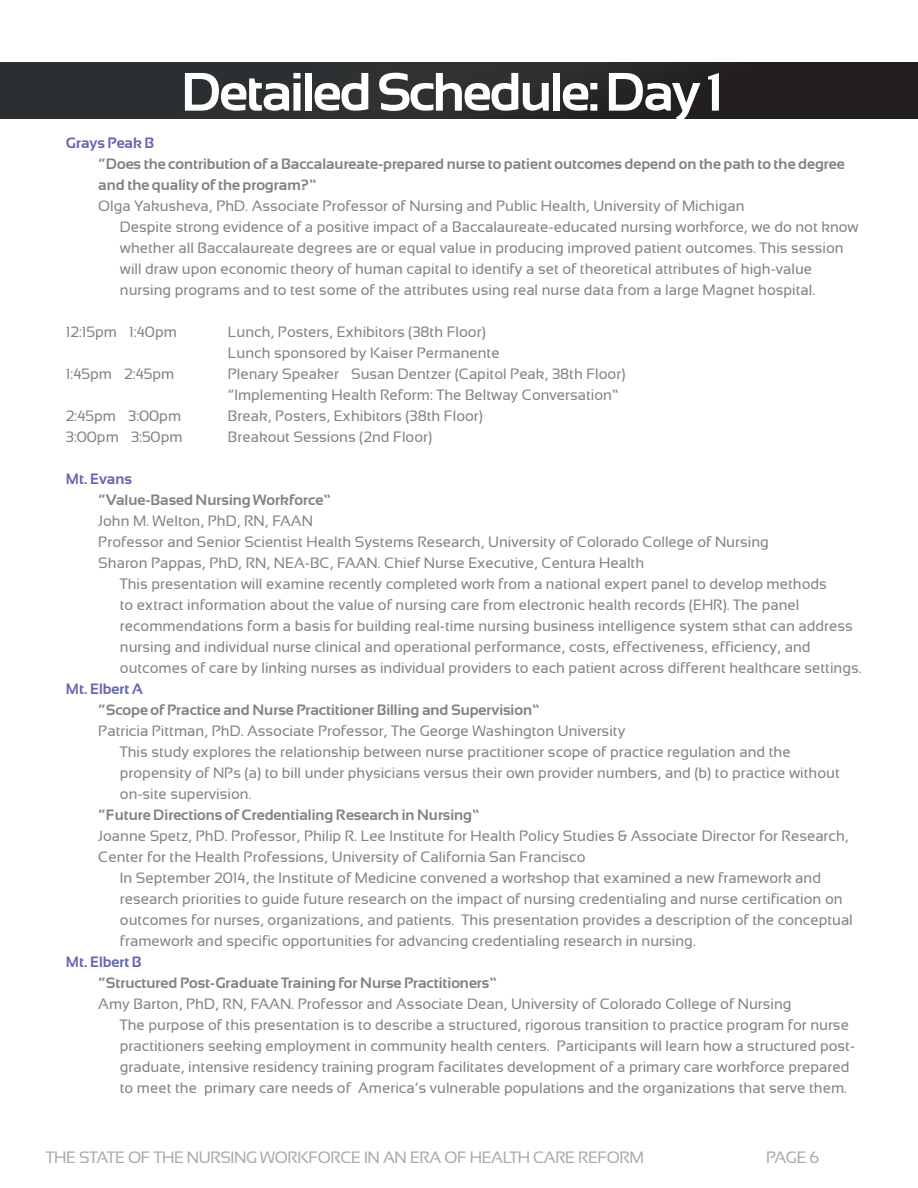
<style>
.page{position:relative;width:918px;height:1188px;background:#fff}
.page>*{position:absolute;margin:0;border:0;box-sizing:border-box;transform-origin:0 0}
.t1{font:700 54px "Sansation";letter-spacing:-.04em;color:#fff}
.t2{font:16.5px "Sansation";letter-spacing:-.025em;color:#a8a9ad}
.t3{font:15px/21px "Sansation";color:#808285}
.t4{font:700 15px/21px "Sansation";color:#808285}
.t5{font:700 15px "Sansation";color:#6565ae}
</style>
<div class="page">
<div style="left:0;top:62px;width:918px;height:57px;background:linear-gradient(to right,#303537,#241f20)"></div>
<h1 class="t1" style="left:181px;top:62px;width:541px">Detailed Schedule: Day 1</h1>
<p class="t5" style="left:66px;top:135px;width:90px">Grays Peak B</p>
<p class="t4" style="left:98px;top:154px;width:748px">“Does the contribution of a Baccalaureate-prepared nurse to patient outcomes depend on the path to the degree and the quality of the program?”</p>
<p class="t3" style="left:120px;top:196px;width:740px;text-indent:-22px">Olga Yakusheva, PhD. Associate Professor of Nursing and Public Health, University of Michigan<br>Despite strong evidence of a positive impact of a Baccalaureate-educated nursing workforce, we do not know whether all Baccalaureate degrees are or equal value in producing improved patient outcomes. This session will draw upon economic theory of human capital to identify a set of theoretical attributes of high-value nursing programs and to test some of the attributes using real nurse data from a large Magnet hospital.</p>
<p class="t3" style="left:66px;top:322px;width:113px">12:15pm – 1:40pm</p>
<p class="t3" style="left:237px;top:322px;width:265px;text-indent:-9px">Lunch, Posters, Exhibitors (38th Floor) unch sponsored by Kaiser Permanente</p>
<p class="t3" style="left:66px;top:364px;width:110px">1:45pm – 2:45pm</p>
<p class="t3" style="left:228px;top:364px;width:399px">Plenary Speaker – Susan Dentzer (Capitol Peak, 38th Floor) “Implementing Health Reform: The Beltway Conversation”</p>
<p class="t3" style="left:66px;top:406px;width:117px">2:45pm – 3:00pm</p>
<p class="t3" style="left:228px;top:406px;width:257px">Break, Posters, Exhibitors (38th Floor)</p>
<p class="t3" style="left:66px;top:427px;width:118px">3:00pm – 3:50pm</p>
<p class="t3" style="left:228px;top:427px;width:206px">Breakout Sessions (2nd Floor)</p>
<p class="t5" style="left:66px;top:471px;width:68px">Mt. Evans</p>
<p class="t4" style="left:98px;top:490px;width:234px">“Value-Based Nursing Workforce”</p>
<p class="t3" style="left:98px;top:511px;width:672px">John M. Welton, PhD, RN, FAAN<br>Professor and Senior Scientist Health Systems Research, University of Colorado College of Nursing<br>Sharon Pappas, PhD, RN, NEA</p>
<p class="t3" style="left:120px;top:553px;width:709px;text-indent:258px">. Chief Nurse Executive, Centura Health<br>This presentation will examine recently completed work from a national expert panel to develop methods to extract information about the value of nursing care from electronic health records (EHR</p>
<p class="t3" style="left:305px;top:553px;width:36px">-BC, FAAN</p>
<p class="t3" style="left:120px;top:595px;width:743px;text-indent:603px">). The panel recommendations form a basis for building real-time nursing business intelligence system sthat can address nursing and individual nurse clinical and operational performance, costs, effectiveness, efficiency, and outcomes of care by linking nurses as individual providers to each patient across different healthcare settings.</p>
<p class="t5" style="left:66px;top:681px;width:79px">Mt. Elbert A</p>
<p class="t4" style="left:98px;top:700px;width:443px">“Scope of Practice and Nurse Practitioner Billing and Supervision”</p>
<p class="t3" style="left:120px;top:721px;width:721px;text-indent:-22px">Patricia Pittman, PhD. Associate Professor, The George Washington University<br>This study explores the relationship between nurse practitioner scope of practice regulation and the propensity of NPs (a) to bill under physicians versus their own provider numbers, and (b) to practice without on-site supervision.</p>
<p class="t4" style="left:98px;top:805px;width:383px">“Future Directions of Credentialing Research in Nursing”</p>
<p class="t3" style="left:98px;top:826px;width:752px">Joanne Spetz, PhD. Professor, Philip R. Lee Institute for Health Policy Studies &amp; Associate Director for Research,</p>
<p class="t3" style="left:98px;top:847px;width:489px">Center for the Health Professions, University of California San Francisco</p>
<p class="t3" style="left:120px;top:868px;width:703px">In September 2014, the Institute of Medicine convened a workshop that examined a new framework and</p>
<p class="t3" style="left:120px;top:889px;width:724px">research priorities to guide future research on the impact of nursing credentialing and nurse certification on</p>
<p class="t3" style="left:120px;top:910px;width:735px">outcomes for nurses, organizations, and patients. This presentation provides a description of the conceptual</p>
<p class="t3" style="left:120px;top:931px;width:577px">framework and specific opportunities for advancing credentialing research in nursing.</p>
<p class="t5" style="left:66px;top:954px;width:77px">Mt. Elbert B</p>
<p class="t4" style="left:98px;top:973px;width:400px">“Structured Post-Graduate Training for Nurse Practitioners”</p>
<p class="t3" style="left:98px;top:994px;width:156px">Amy Barton, PhD, RN, FAAN</p>
<p class="t3" style="left:120px;top:994px;width:737px;text-indent:171px">. Professor and Associate Dean, University of Colorado College of Nursing<br>The purpose of this presentation is to describe a structured, rigorous transition to practice program for nurse practitioners seeking employment in community health centers. Participants will learn how a structured post&shy;graduate, intensive residency training program facilitates development of a primary care workforce prepared to meet the primary care needs of America’s vulnerable populations and the organizations that serve them.</p>
<p class="t2" style="left:46px;top:1148px;width:600px">The state of the nursing workforce IN an era of Health care reform</p>
<p class="t2" style="left:766px;top:1148px;width:55px">page 6</p>
</div>
